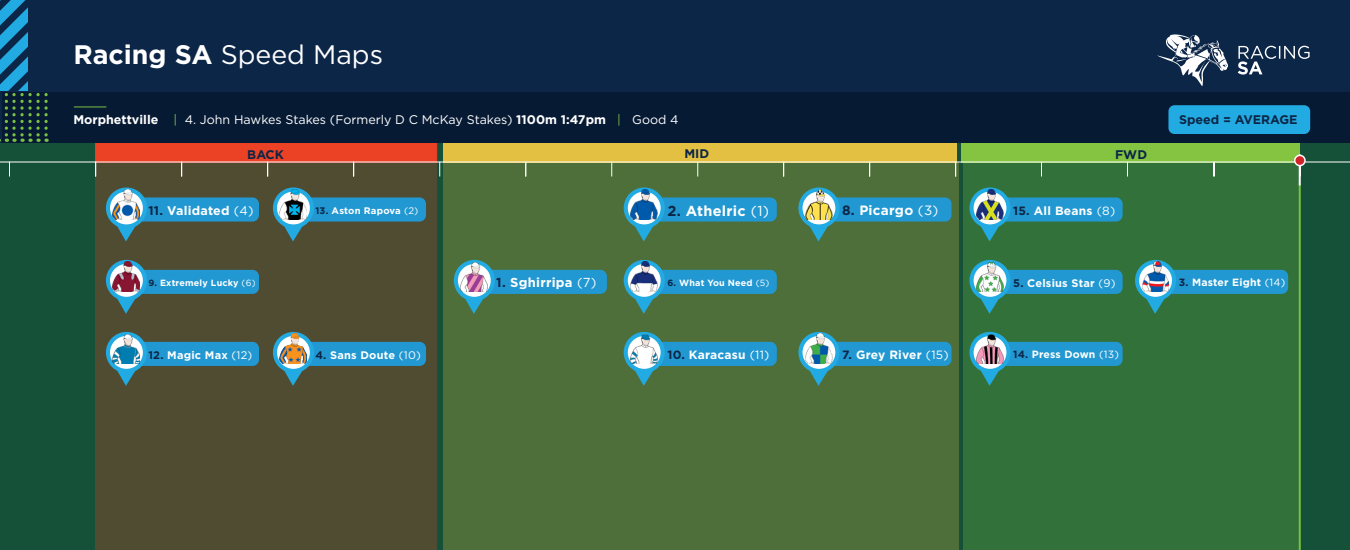
<style>
.page{position:relative;width:1350px;height:550px;background:#fff}
.page>*{position:absolute;margin:0;border:0;box-sizing:border-box;transform-origin:0 0}
.t1{font:26.8px "Gotham HTF";color:#fff}
.t2{font:700 14.5px "Gotham HTF";letter-spacing:.02em;color:#fff}
.t3{font:700 13.5px "Gotham HTF";letter-spacing:.02em;color:#fff}
.t4{font:700 13px "Gotham HTF";letter-spacing:.02em;color:#fff}
.t5{font:12.5px "Gotham";color:#fff}
.t6{font:700 12.5px "Gotham HTF";color:#0c2647}
.t7{font:700 12.5px "Gotham HTF";letter-spacing:.02em;color:#fff}
.t8{font:700 12px "Gotham HTF";letter-spacing:.02em;color:#fff}
.t9{font:700 11px "Gotham HTF";letter-spacing:.02em;color:#fff}
.t10{font:700 10.5px "Gotham HTF";letter-spacing:.02em;color:#fff}
.t11{font:700 9.5px "Gotham HTF";letter-spacing:.02em;color:#fff}
.t12{font:700 9px "Gotham HTF";letter-spacing:.02em;color:#fff}
.s1{font-weight:700}
.s2{font-family:"Gotham HTF";font-weight:700}
.s3{font-family:"Gotham HTF";color:#79c142}
.s4{font-family:"Gotham HTF"}
.s5{color:#0c2647}
.s6{font-family:"Gotham";font-weight:400}
</style>
<div class="page">
<div style="left:0;top:119px;width:1350px;height:431px;background:#155138"></div>
<div style="left:95px;top:163px;width:342px;height:387px;background:#504c32"></div>
<div style="left:95px;top:142px;width:342px;height:20px;background:#eb4225;border:1px solid #eb3e26"></div>
<div style="left:443px;top:142px;width:514px;height:20px;background:#e3c042"></div>
<div style="left:962px;top:142px;width:338px;height:20px;background:#84c440"></div>
<div style="left:443px;top:162px;width:515px;height:388px;background:#4e6f3a"></div>
<div style="left:964px;top:160px;width:336px;height:390px;background:#33713a"></div>
<div style="left:0;top:0;width:1350px;height:143px;background:#0c2647"></div>
<hr style="left:0;top:162px;width:1350px;height:1px;background:#fff">
<div style="left:2px;top:92px;width:1348px;height:51px;background:#071a34"></div>
<svg style="left:439px;top:162px;width:1px;height:14px"></svg>
<hr style="left:74px;top:106px;width:32px;height:1px;background:#79c142">
<svg style="left:1238px;top:46px;width:72px;height:29px"></svg>
<svg style="left:1157px;top:34px;width:71px;height:52px"></svg>
<svg style="left:525px;top:163px;width:1px;height:13px"></svg>
<svg style="left:611px;top:162px;width:1px;height:14px"></svg>
<svg style="left:697px;top:162px;width:1px;height:14px"></svg>
<svg style="left:783px;top:163px;width:1px;height:13px"></svg>
<svg style="left:869px;top:163px;width:1px;height:13px"></svg>
<svg style="left:955px;top:163px;width:1px;height:13px"></svg>
<svg style="left:1041px;top:163px;width:1px;height:13px"></svg>
<svg style="left:1127px;top:163px;width:1px;height:13px"></svg>
<svg style="left:1213px;top:163px;width:2px;height:13px"></svg>
<svg style="left:0;top:0;width:48px;height:142px"></svg>
<hr style="left:1299px;top:185px;width:2px;height:365px;background:#79c142">
<hr style="left:1299px;top:154px;width:2px;height:31px;background:#fff">
<div style="left:1295px;top:155px;width:10px;height:11px;background:#d1232a;border-radius:50%"></div>
<div style="left:1294px;top:155px;width:12px;height:11px;border:2px solid #fff;border-radius:50%"></div>
<svg style="left:9px;top:163px;width:1px;height:13px"></svg>
<svg style="left:95px;top:163px;width:1px;height:13px"></svg>
<svg style="left:181px;top:163px;width:1px;height:13px"></svg>
<svg style="left:267px;top:163px;width:1px;height:13px"></svg>
<svg style="left:353px;top:163px;width:1px;height:13px"></svg>
<svg style="left:454px;top:260px;width:153px;height:54px"></svg>
<img style="left:461px;top:261px;width:27px;height:31px">
<svg style="left:106px;top:260px;width:153px;height:54px;background:#3f717b"></svg>
<img style="left:113px;top:261px;width:27px;height:31px">
<svg style="left:106px;top:332px;width:153px;height:54px;background:#3f717b"></svg>
<img style="left:113px;top:333px;width:27px;height:31px">
<svg style="left:106px;top:188px;width:153px;height:53px;background:#3f717c"></svg>
<img style="left:113px;top:189px;width:27px;height:31px">
<svg style="left:273px;top:188px;width:153px;height:53px;background:#3f717c"></svg>
<img style="left:280px;top:189px;width:27px;height:31px">
<svg style="left:273px;top:332px;width:153px;height:54px;background:#3f717b"></svg>
<img style="left:280px;top:333px;width:27px;height:31px">
<svg style="left:969px;top:188px;width:154px;height:53px"></svg>
<img style="left:976px;top:189px;width:27px;height:31px">
<svg style="left:969px;top:260px;width:154px;height:54px"></svg>
<img style="left:976px;top:261px;width:27px;height:31px">
<svg style="left:969px;top:332px;width:154px;height:54px"></svg>
<img style="left:976px;top:333px;width:27px;height:31px">
<svg style="left:1135px;top:260px;width:153px;height:54px"></svg>
<img style="left:1142px;top:261px;width:27px;height:31px">
<svg style="left:798px;top:332px;width:154px;height:54px"></svg>
<img style="left:805px;top:333px;width:27px;height:31px">
<svg style="left:798px;top:188px;width:154px;height:53px"></svg>
<img style="left:805px;top:189px;width:27px;height:31px">
<svg style="left:624px;top:188px;width:153px;height:53px"></svg>
<img style="left:631px;top:189px;width:26px;height:31px">
<svg style="left:624px;top:260px;width:153px;height:54px"></svg>
<img style="left:631px;top:261px;width:26px;height:31px">
<svg style="left:624px;top:332px;width:153px;height:54px"></svg>
<img style="left:631px;top:333px;width:26px;height:31px">
<div style="left:1168px;top:105px;width:142px;height:29px;background:#22abe2;border-radius:6px"></div>
<p class="t1" style="left:73px;top:39px;width:311px"><span class="s1">Racing SA</span> Speed Maps</p>
<p class="t5" style="left:73px;top:113px;width:607px"><span class="s2">Morphettville</span> <span class="s3">|</span> <span class="s4">4.</span> John Hawkes Stakes (Formerly D C McKay Stakes) <span class="s2">1100m 1:47pm</span> <span class="s3">|</span> Good 4</p>
<p class="t6" style="left:247px;top:147px;width:38px">BACK</p>
<p class="t6" style="left:684px;top:147px;width:26px">MID</p>
<p class="t6" style="left:1115px;top:147px;width:33px">FWD</p>
<p class="t7" style="left:148px;top:203px;width:107px"><span class="s5">11.</span> Validated <span class="s6">(4)</span></p>
<p class="t11" style="left:315px;top:205px;width:104px"><span class="s5">13.</span> Aston Rapova <span class="s6">(2)</span></p>
<p class="t2" style="left:667px;top:202px;width:103px"><span class="s5">2.</span> Athelric <span class="s6">(1)</span></p>
<p class="t3" style="left:842px;top:203px;width:98px"><span class="s5">8.</span> Picargo <span class="s6">(3)</span></p>
<p class="t8" style="left:1013px;top:203px;width:104px"><span class="s5">15.</span> All Beans <span class="s6">(8)</span></p>
<p class="t12" style="left:148px;top:277px;width:109px"><span class="s5">9.</span> Extremely Lucky <span class="s6">(6)</span></p>
<p class="t4" style="left:496px;top:275px;width:102px"><span class="s5">1.</span> Sghirripa <span class="s6">(7)</span></p>
<p class="t12" style="left:667px;top:277px;width:104px"><span class="s5">6.</span> What You Need <span class="s6">(5)</span></p>
<p class="t9" style="left:1013px;top:276px;width:104px"><span class="s5">5.</span> Celsius Star <span class="s6">(9)</span></p>
<p class="t9" style="left:148px;top:348px;width:105px"><span class="s5">12.</span> Magic Max <span class="s6">(12)</span></p>
<p class="t9" style="left:315px;top:348px;width:107px"><span class="s5">4.</span> Sans Doute <span class="s6">(10)</span></p>
<p class="t8" style="left:667px;top:348px;width:104px"><span class="s5">10.</span> Karacasu <span class="s6">(11)</span></p>
<p class="t8" style="left:842px;top:348px;width:108px"><span class="s5">7.</span> Grey River <span class="s6">(15)</span></p>
<p class="t10" style="left:1013px;top:349px;width:107px"><span class="s5">14.</span> Press Down <span class="s6">(13)</span></p>
<p class="t6" style="left:1179px;top:113px;width:120px">Speed = AVERAGE</p>
<p class="t10" style="left:1179px;top:277px;width:108px"><span class="s5">3.</span> Master Eight <span class="s6">(14)</span></p>
</div>
